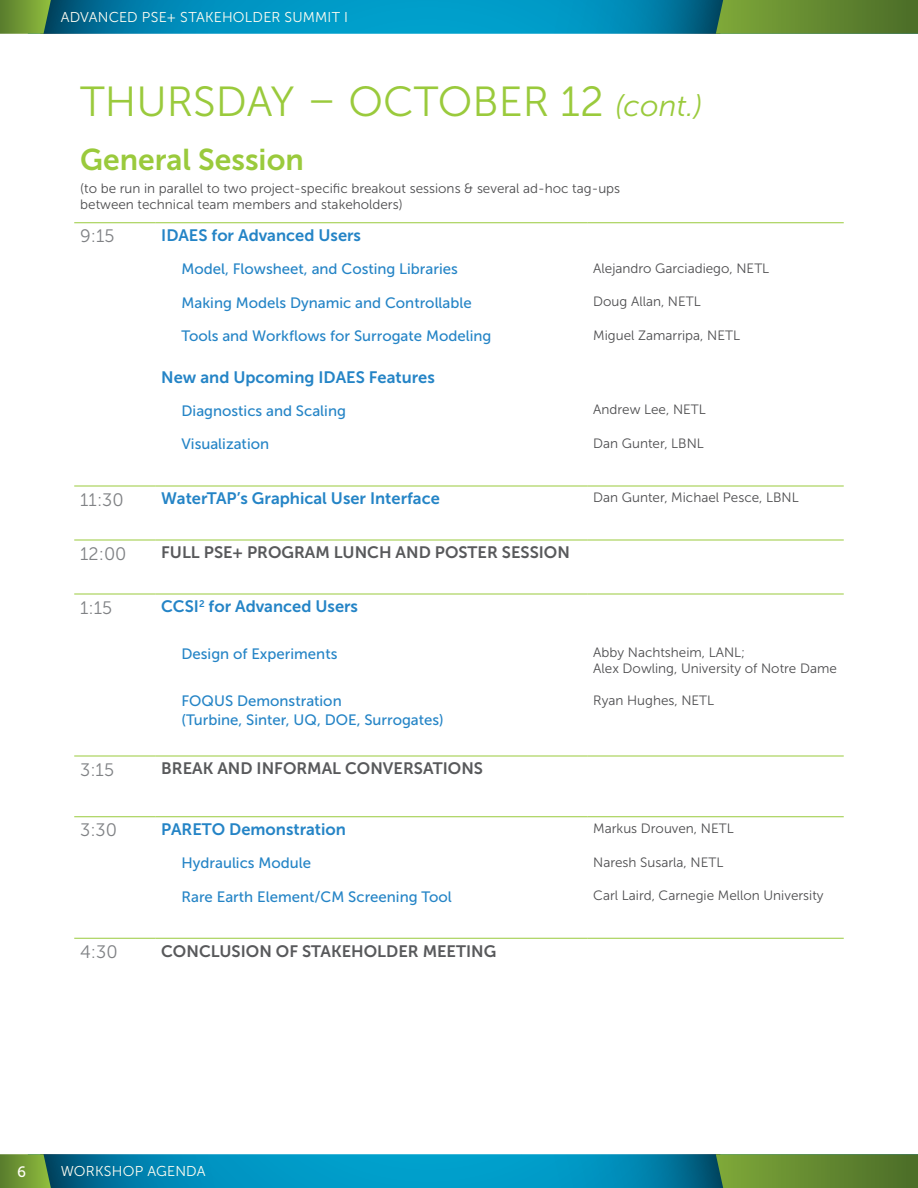
<style>
.page{position:relative;width:918px;height:1188px;background:#fff}
.page>*{position:absolute;margin:0;border:0;box-sizing:border-box;transform-origin:0 0}
.t1{font:42px "Museo Sans 300";color:#9aca3c}
.t2{font:30px "Museo Sans 700";color:#9aca3c}
.t3{font:18px "Museo Sans 300";color:#808285}
.t4{font:16.5px "Museo Sans 700";color:#2484c6}
.t5{font:16.5px "Museo Sans 700";color:#58595b}
.t6{font:15px/18.8px "Museo Sans 500";color:#2484c6}
.t7{font:15px "Museo Sans 500";color:#fffef6}
.t8{font:14.25px "Museo Sans 300";letter-spacing:.015em;color:#fffef2}
.t9{font:13.5px/15.8px "Museo Sans 300";color:#4d4d4f}
.s1{font-style:italic;font-size:30px}
</style>
<div class="page">
<svg style="left:0;top:0;width:918px;height:34px;background:#1c8c93"></svg>
<svg style="left:0;top:1154px;width:918px;height:34px;background:#1c8c93"></svg>
<hr style="left:74px;top:938px;width:81px;height:1px;background:#9aca3c">
<hr style="left:155px;top:938px;width:432px;height:1px;background:#9aca3c">
<hr style="left:587px;top:938px;width:257px;height:1px;background:#9aca3c">
<hr style="left:74px;top:222px;width:81px;height:1px;background:#9aca3c">
<hr style="left:155px;top:222px;width:432px;height:1px;background:#9aca3c">
<hr style="left:587px;top:222px;width:257px;height:1px;background:#9aca3c">
<hr style="left:74px;top:486px;width:81px;height:1px;background:#9aca3c">
<hr style="left:155px;top:486px;width:432px;height:1px;background:#9aca3c">
<hr style="left:587px;top:486px;width:257px;height:1px;background:#9aca3c">
<hr style="left:74px;top:540px;width:81px;height:1px;background:#9aca3c">
<hr style="left:155px;top:540px;width:432px;height:1px;background:#9aca3c">
<hr style="left:587px;top:540px;width:257px;height:1px;background:#9aca3c">
<hr style="left:74px;top:756px;width:81px;height:1px;background:#9aca3c">
<hr style="left:155px;top:756px;width:432px;height:1px;background:#9aca3c">
<hr style="left:587px;top:756px;width:257px;height:1px;background:#9aca3c">
<hr style="left:74px;top:594px;width:81px;height:1px;background:#9aca3c">
<hr style="left:155px;top:594px;width:432px;height:1px;background:#9aca3c">
<hr style="left:587px;top:594px;width:257px;height:1px;background:#9aca3c">
<hr style="left:74px;top:816px;width:81px;height:1px;background:#9aca3c">
<hr style="left:155px;top:816px;width:432px;height:1px;background:#9aca3c">
<hr style="left:587px;top:816px;width:257px;height:1px;background:#9aca3c">
<p class="t8" style="left:61px;top:10px;width:286px">ADVANCED PSE+ STAKEHOLDER SUMMIT I</p>
<h1 class="t1" style="left:80px;top:78px;width:624px">THURSDAY – OCTOBER 12 <span class="s1">(cont.)</span></h1>
<h2 class="t2" style="left:80px;top:143px;width:225px">General Session</h2>
<p class="t9" style="left:80px;top:180px;width:541px">(to be run in parallel to two project-specific breakout sessions &amp; several ad-hoc tag-ups between technical team members and stakeholders)</p>
<h3 class="t3" style="left:80px;top:226px;width:36px">9:15</h3>
<p class="t4" style="left:161px;top:226px;width:201px">IDAES for Advanced Users</p>
<p class="t6" style="left:182px;top:259px;width:278px">Model, Flowsheet, and Costing Libraries</p>
<p class="t9" style="left:593px;top:260px;width:178px">Alejandro Garciadiego, NETL</p>
<p class="t6" style="left:182px;top:293px;width:292px">Making Models Dynamic and Controllable</p>
<p class="t9" style="left:593px;top:294px;width:109px">Doug Allan, NETL</p>
<p class="t6" style="left:182px;top:327px;width:311px">Tools and Workflows for Surrogate Modeling</p>
<p class="t9" style="left:593px;top:328px;width:148px">Miguel Zamarripa, NETL</p>
<p class="t4" style="left:161px;top:368px;width:275px">New and Upcoming IDAES Features</p>
<p class="t6" style="left:182px;top:401px;width:166px">Diagnostics and Scaling</p>
<p class="t9" style="left:593px;top:402px;width:114px">Andrew Lee, NETL</p>
<p class="t6" style="left:182px;top:435px;width:89px">Visualization</p>
<p class="t9" style="left:593px;top:436px;width:112px">Dan Gunter, LBNL</p>
<h3 class="t3" style="left:80px;top:490px;width:45px">11:30</h3>
<p class="t4" style="left:161px;top:489px;width:280px">WaterTAP’s Graphical User Interface</p>
<p class="t9" style="left:593px;top:490px;width:207px">Dan Gunter, Michael Pesce, LBNL</p>
<h3 class="t3" style="left:80px;top:544px;width:48px">12:00</h3>
<p class="t5" style="left:161px;top:543px;width:410px">FULL PSE+ PROGRAM LUNCH AND POSTER SESSION</p>
<h3 class="t3" style="left:80px;top:598px;width:34px">1:15</h3>
<p class="t4" style="left:161px;top:597px;width:198px">CCSI<sup>2</sup> for Advanced Users</p>
<p class="t6" style="left:182px;top:644px;width:157px">Design of Experiments</p>
<p class="t9" style="left:593px;top:645px;width:245px">Abby Nachtsheim, LANL;<br>Alex Dowling, University of Notre Dame</p>
<p class="t6" style="left:182px;top:691px;width:264px">FOQUS Demonstration<br>(Turbine, Sinter, UQ, DOE, Surrogates)</p>
<p class="t9" style="left:593px;top:692px;width:122px">Ryan Hughes, NETL</p>
<h3 class="t3" style="left:80px;top:760px;width:35px">3:15</h3>
<p class="t5" style="left:161px;top:759px;width:323px">BREAK AND INFORMAL CONVERSATIONS</p>
<h3 class="t3" style="left:80px;top:820px;width:38px">3:30</h3>
<p class="t4" style="left:161px;top:820px;width:186px">PARETO Demonstration</p>
<p class="t9" style="left:593px;top:820px;width:142px">Markus Drouven, NETL</p>
<p class="t6" style="left:182px;top:853px;width:131px">Hydraulics Module</p>
<p class="t9" style="left:593px;top:854px;width:132px">Naresh Susarla, NETL</p>
<p class="t6" style="left:182px;top:887px;width:272px">Rare Earth Element/CM Screening Tool</p>
<p class="t9" style="left:593px;top:888px;width:232px">Carl Laird, Carnegie Mellon University</p>
<h3 class="t3" style="left:80px;top:942px;width:39px">4:30</h3>
<p class="t5" style="left:161px;top:942px;width:337px">CONCLUSION OF STAKEHOLDER MEETING</p>
<p class="t7" style="left:17px;top:1163px;width:10px">6</p>
<p class="t8" style="left:61px;top:1164px;width:24px">Workshop</p>
<p class="t8" style="left:147px;top:1164px;width:31px">Agenda</p>
</div>
